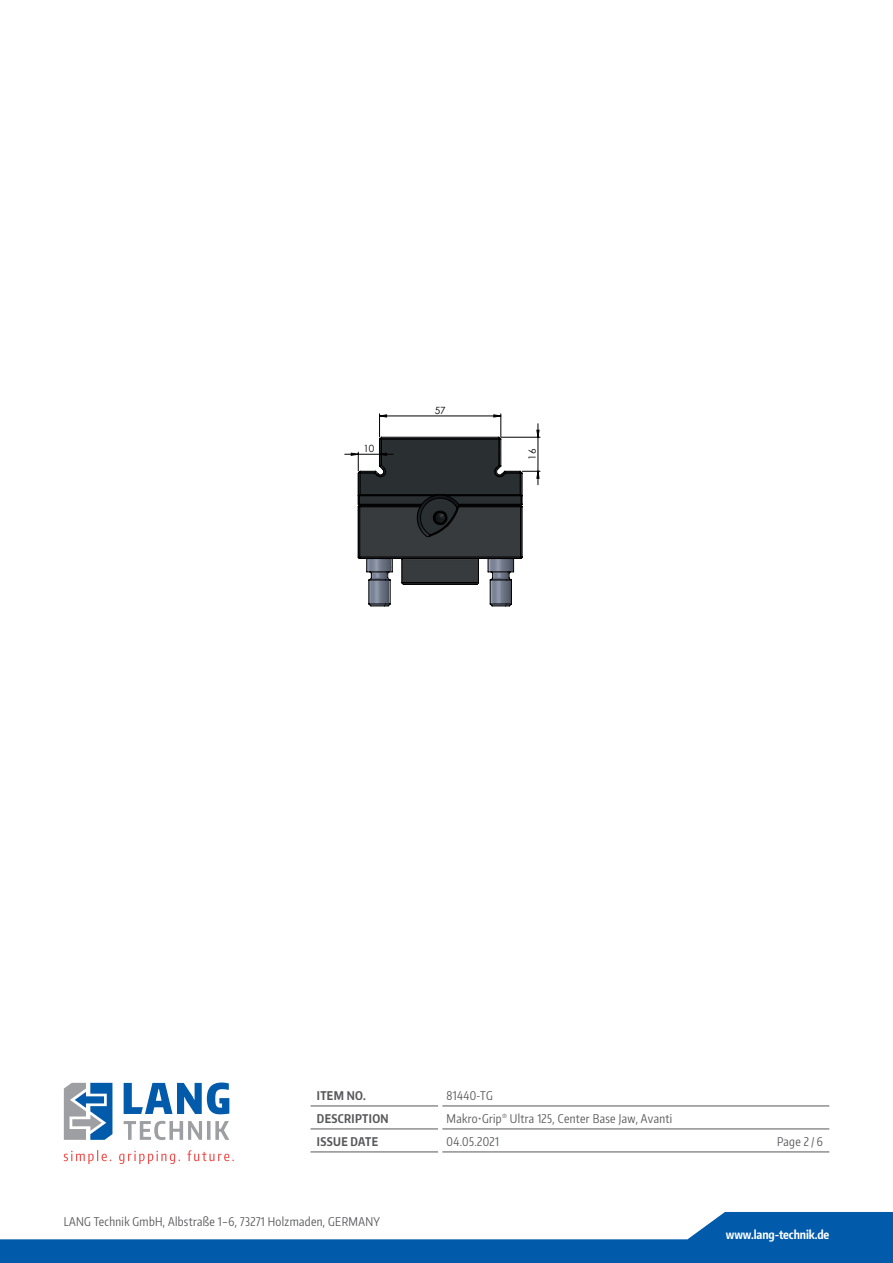
<style>
.page{position:relative;width:893px;height:1263px;background:#fff}
.page>*{position:absolute;margin:0;border:0;box-sizing:border-box;transform-origin:0 0}
.t1{font:12px "Encode Sans Compressed";letter-spacing:.03em;color:#57585a}
.t2{font:700 12px "Encode Sans Compressed";letter-spacing:.03em;color:#57585a}
.t3{font:700 12px "Encode Sans Compressed";letter-spacing:-.01em;color:#fff}
.t4{font:9.9px "Century Gothic";color:#000001}
</style>
<div class="page">
<svg style="left:0;top:1212px;width:893px;height:51px;fill:#015aaa"></svg>
<svg style="left:124px;top:1082px;width:105px;height:32px"></svg>
<svg style="left:124px;top:1121px;width:105px;height:19px"></svg>
<svg style="left:64px;top:1083px;width:48px;height:57px"></svg>
<svg style="left:64px;top:1150px;width:170px;height:14px"></svg>
<hr style="left:311px;top:1106px;width:127px;height:1px;background:#57585a">
<hr style="left:442px;top:1106px;width:387px;height:1px;background:#57585a">
<hr style="left:311px;top:1129px;width:127px;height:1px;background:#57585a">
<hr style="left:442px;top:1129px;width:387px;height:1px;background:#57585a">
<hr style="left:311px;top:1152px;width:127px;height:1px;background:#57585a">
<hr style="left:442px;top:1152px;width:387px;height:1px;background:#57585a">
<svg style="left:345px;top:414px;width:195px;height:193px"></svg>
<p class="t4" style="left:363px;top:442px;width:13px">10</p>
<p class="t4" style="left:435px;top:403px;width:13px">57</p>
<p class="t4" style="left:525px;top:460px;width:13px;rotate:-90deg">16</p>
<p class="t2" style="left:317px;top:1087px;width:51px">ITEM NO.</p>
<p class="t1" style="left:447px;top:1087px;width:48px">81440-TG</p>
<p class="t2" style="left:317px;top:1110px;width:73px">DESCRIPTION</p>
<p class="t1" style="left:447px;top:1110px;width:227px">Makro•Grip<sup>®</sup> Ultra 125, Center Base Jaw, Avanti</p>
<p class="t2" style="left:317px;top:1133px;width:63px">ISSUE DATE</p>
<p class="t1" style="left:447px;top:1133px;width:54px">04.05.2021</p>
<p class="t1" style="left:777px;top:1133px;width:47px">Page 2 / 6</p>
<p class="t1" style="left:64px;top:1213px;width:318px">LANG Technik GmbH, Albstraße 1–6, 73271 Holzmaden, GERMANY</p>
<p class="t3" style="left:726px;top:1227px;width:105px">www.lang-technik.de</p>
</div>
